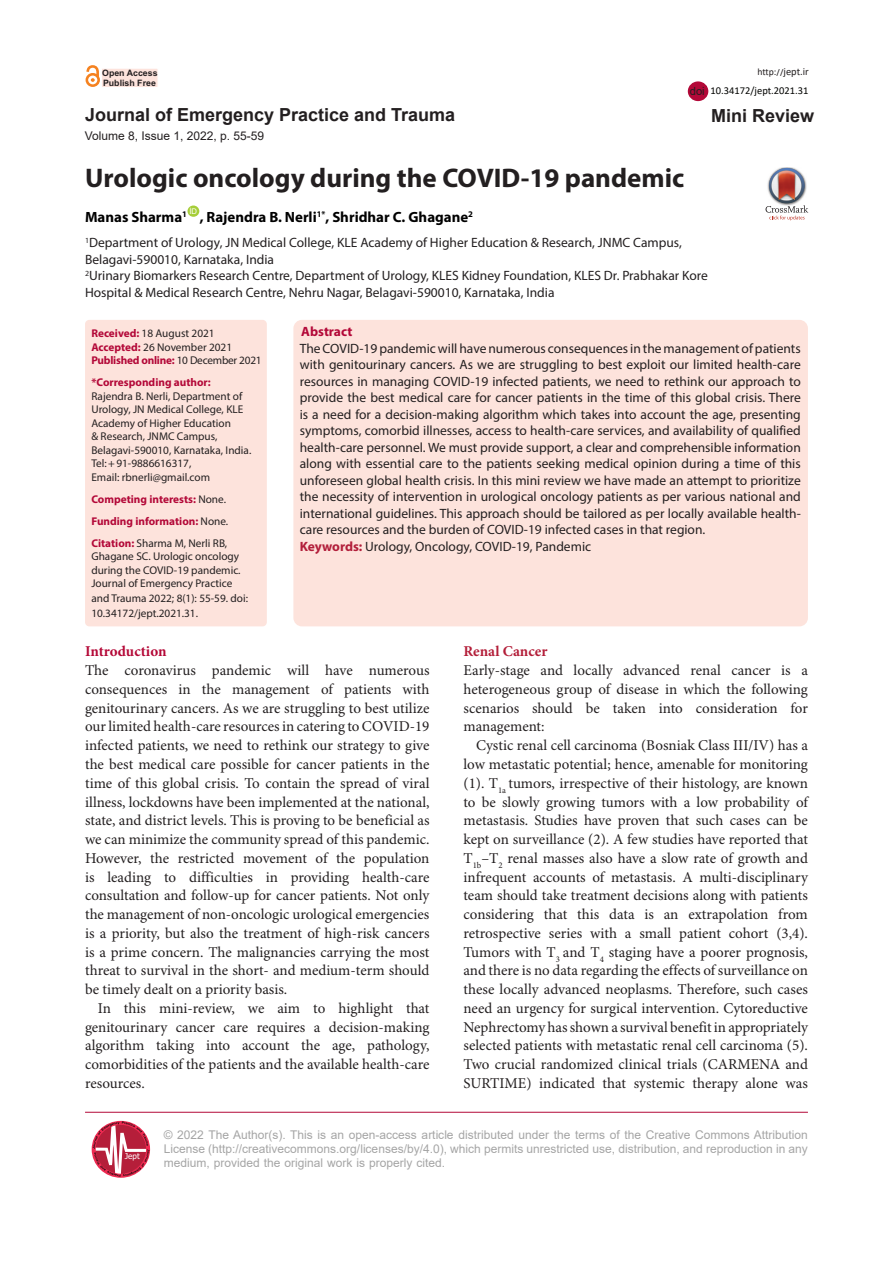
<style>
.page{position:relative;width:893px;height:1263px;background:#fff}
.page>*{position:absolute;margin:0;border:0;box-sizing:border-box;transform-origin:0 0}
.Pa3{font:700 27px "Myriad Pro";color:#231f20}
.t1{font:700 18px "Arial";color:#231f20}
.t2{font:15px/18.8px "Minion Pro";color:#231f20;text-align:justify}
.t3{font:700 15px "Minion Pro";letter-spacing:-.005em;color:#b40837}
.t4{font:700 15px "Minion Pro";color:#b31e39}
.t5{font:700 14.85px "Myriad Pro";color:#000}
.t6{font:13.5px/16.5px "Myriad Pro";color:#231f20}
.t7{font:700 13.5px "Myriad Pro";color:#b30838}
.t8{font:12px/14.4px "Arial";color:#a5a5a5;text-align:justify}
.t9{font:12px "Arial";color:#231f20}
.t10{font:11.25px/13.5px "Myriad Pro";color:#231f20}
.t11{font:700 11.25px "Myriad Pro";color:#b30838}
.t12{font:700 11.25px "Myriad Pro";letter-spacing:-.02em;color:#b30838}
.t13{font:11.25px "Arial";color:#231f20}
.t14{font:10.5px "Calibri";color:#040503}
.t15{font:9.75px "Calibri";color:#231f20}
.t16{font:700 8.85px "Arial";color:#231f20}
.t17{font:8.1px "Tahoma";color:#fff}
.t18{font:7.8px "Arial";color:#fff}
.s1{font-size:10.5px}
.s2{font-weight:700;color:#b30838}
.s3{font-weight:400;color:#231f20}
.s4{font-weight:700;color:#b21e3a}
</style>
<div class="page">
<div style="left:187px;top:205px;width:12px;height:12px;background:#a6ce39;border-radius:50%"></div>
<div style="left:85px;top:320px;width:182px;height:306px;background:#fde3dc;border-radius:4px"></div>
<div style="left:293px;top:320px;width:515px;height:306px;background:#fde3dc;border-radius:9px"></div>
<hr style="left:85px;top:1112px;width:723px;height:1px;background:#b30838">
<svg style="left:93px;top:1121px;width:57px;height:56px"></svg>
<div style="left:101px;top:68px;width:57px;height:19px;background:#fde3dc"></div>
<div style="left:101px;top:68px;width:57px;height:20px;border:1px solid #fff"></div>
<div style="left:86px;top:73px;width:14px;height:14px;border:3px solid #f58220;border-radius:50%"></div>
<svg style="left:85px;top:66px;width:15px;height:16px"></svg>
<div style="left:688px;top:81px;width:20px;height:20px;background:#b30838;border-radius:50%"></div>
<img style="left:781px;top:167px;width:13px;height:1px">
<svg style="left:765px;top:168px;width:43px;height:52px"></svg>
<p class="t16" style="left:102px;top:67px;width:57px">Open Access</p>
<p class="t15" style="left:757px;top:65px;width:53px">http://<span class="s1">jept.ir</span></p>
<p class="t16" style="left:103px;top:76px;width:54px">Publish Free</p>
<p class="t13" style="left:690px;top:83px;width:17px">doi</p>
<p class="t14" style="left:711px;top:83px;width:99px">10.34172/jept.2021.31</p>
<p class="t1" style="left:85px;top:102px;width:372px">Journal of Emergency Practice and Trauma</p>
<p class="t1" style="left:711px;top:103px;width:105px">Mini Review</p>
<p class="t9" style="left:85px;top:127px;width:181px">Volume 8, Issue 1, 2022, p. 55-59</p>
<p class="Pa3" style="left:85px;top:161px;width:601px">Urologic oncology during the COVID-19 pandemic</p>
<p class="t5" style="left:85px;top:208px;width:103px">Manas Sharma<sup>1</sup></p>
<p class="t18" style="left:189px;top:206px;width:9px">ID</p>
<p class="t5" style="left:200px;top:208px;width:275px">, Rajendra B. Nerli<sup>1*</sup>, Shridhar C. Ghagane<sup>2</sup></p>
<p class="t6" style="left:85px;top:234px;width:598px"><sup>1</sup>Department of Urology, JN Medical College, KLE Academy of Higher Education &amp; Research, JNMC Campus,<br>Belagavi-590010, Karnataka, India</p>
<p class="t6" style="left:85px;top:267px;width:624px"><sup>2</sup>Urinary Biomarkers Research Centre, Department of Urology, KLES Kidney Foundation, KLES Dr. Prabhakar Kore<br>Hospital &amp; Medical Research Centre, Nehru Nagar, Belagavi-590010, Karnataka, India</p>
<p class="t10" style="left:91px;top:326px;width:125px"><span class="s2">Received:</span> 18 August 2021</p>
<p class="t10" style="left:91px;top:340px;width:142px"><span class="s2">Accepted:</span> 26 November 2021</p>
<p class="t12" style="left:91px;top:353px;width:172px">Published online: <span class="s3">10 December 2021</span></p>
<p class="t11" style="left:91px;top:375px;width:121px">*Corresponding author:</p>
<p class="t10" style="left:91px;top:389px;width:161px">Rajendra B. Nerli, Department of<br>Urology, JN Medical College, KLE<br>Academy of Higher Education<br>&amp; Research, JNMC Campus,<br>Belagavi-590010, Karnataka, India.</p>
<p class="t10" style="left:91px;top:456px;width:101px">Tel:+91-9886616317,</p>
<p class="t10" style="left:91px;top:470px;width:120px">Email: rbnerli@gmail.com</p>
<p class="t11" style="left:91px;top:492px;width:136px">Competing interests: <span class="s3">None.</span></p>
<p class="t11" style="left:91px;top:514px;width:138px">Funding information: <span class="s3">None.</span></p>
<p class="t10" style="left:91px;top:536px;width:151px"><span class="s2">Citation:</span> Sharma M, Nerli RB,<br>Ghagane SC. Urologic oncology during the COVID-19 pandemic.<br>Journal of Emergency Practice</p>
<p class="t10" style="left:91px;top:591px;width:158px;line-height:15px">and Trauma 2022; 8(1): 55-59. doi:<br>10.34172/jept.2021.31.</p>
<p class="t7" style="left:301px;top:323px;width:53px">Abstract</p>
<p class="t6" style="left:300px;top:340px;width:503px;text-align:justify">The COVID-19 pandemic will have numerous consequences in the management of patients with genitourinary cancers. As we are struggling to best exploit our limited health-care resources in managing COVID-19 infected patients, we need to rethink our approach to provide the best medical care for cancer patients in the time of this global crisis. There is a need for a decision-making algorithm which takes into account the age, presenting symptoms, comorbid illnesses, access to health-care services, and availability of qualified health-care personnel. We must provide support, a clear and comprehensible information along with essential care to the patients seeking medical opinion during a time of this unforeseen global health crisis. In this mini review we have made an attempt to prioritize the necessity of intervention in urological oncology patients as per various national and international guidelines. This approach should be tailored as per locally available health&shy;care resources and the burden of COVID-19 infected cases in that region.</p>
<p class="t6" style="left:300px;top:538px;width:293px"><span class="s4">Keywords:</span> Urology, Oncology, COVID-19, Pandemic</p>
<p class="t3" style="left:85px;top:641px;width:83px">Introduction</p>
<p class="t2" style="left:85px;top:662px;width:346px">The coronavirus pandemic will have numerous consequences in the management of patients with genitourinary cancers. As we are struggling to best utilize our limited health-care resources in catering to COVID-19 infected patients, we need to rethink our strategy to give the best medical care possible for cancer patients in the time of this global crisis. To contain the spread of viral illness, lockdowns have been implemented at the national, state, and district levels. This is proving to be beneficial as we can minimize the community spread of this pandemic.<br>However, the restricted movement of the population is leading to difficulties in providing health-care consultation and follow-up for cancer patients. Not only the management of non-oncologic urological emergencies is a priority, but also the treatment of high-risk cancers is a prime concern. The malignancies carrying the most threat to survival in the short- and medium-term should be timely dealt on a priority basis.</p>
<p class="t2" style="left:85px;top:999px;width:346px;text-indent:13px">In this mini-review, we aim to highlight that genitourinary cancer care requires a decision-making algorithm taking into account the age, pathology, comorbidities of the patients and the available health-care resources.</p>
<p class="t4" style="left:463px;top:641px;width:85px">Renal Cancer</p>
<p class="t2" style="left:463px;top:662px;width:346px">Early-stage and locally advanced renal cancer is a heterogeneous group of disease in which the following scenarios should be taken into consideration for management:</p>
<p class="t2" style="left:463px;top:737px;width:346px;text-indent:13px">Cystic renal cell carcinoma (Bosniak Class III/IV) has a low metastatic potential; hence, amenable for monitoring (1). T<sub>1a</sub> tumors, irrespective of their histology, are known to be slowly growing tumors with a low probability of metastasis. Studies have proven that such cases can be kept on surveillance (2). A few studies have reported that T<sub>1b</sub>–T<sub>2</sub> renal masses also have a slow rate of growth and infrequent accounts of metastasis. A multi-disciplinary team should take treatment decisions along with patients considering that this data is an extrapolation from retrospective series with a small patient cohort (3,4).<br>Tumors with T<sub>3</sub> and T<sub>4</sub> staging have a poorer prognosis, and there is no data regarding the effects of surveillance on these locally advanced neoplasms. Therefore, such cases need an urgency for surgical intervention. Cytoreductive Nephrectomy has shown a survival benefit in appropriately selected patients with metastatic renal cell carcinoma (5).<br>Two crucial randomized clinical trials (CARMENA and SURTIME) indicated that systemic therapy alone was</p>
<p class="t17" style="left:125px;top:1150px;width:16px">Jept</p>
<p class="t8" style="left:164px;top:1127px;width:646px">© 2022 The Author(s). This is an open-access article distributed under the terms of the Creative Commons Attribution License (http://creativecommons.org/licenses/by/4.0), which permits unrestricted use, distribution, and reproduction in any medium, provided the original work is properly cited.</p>
</div>
